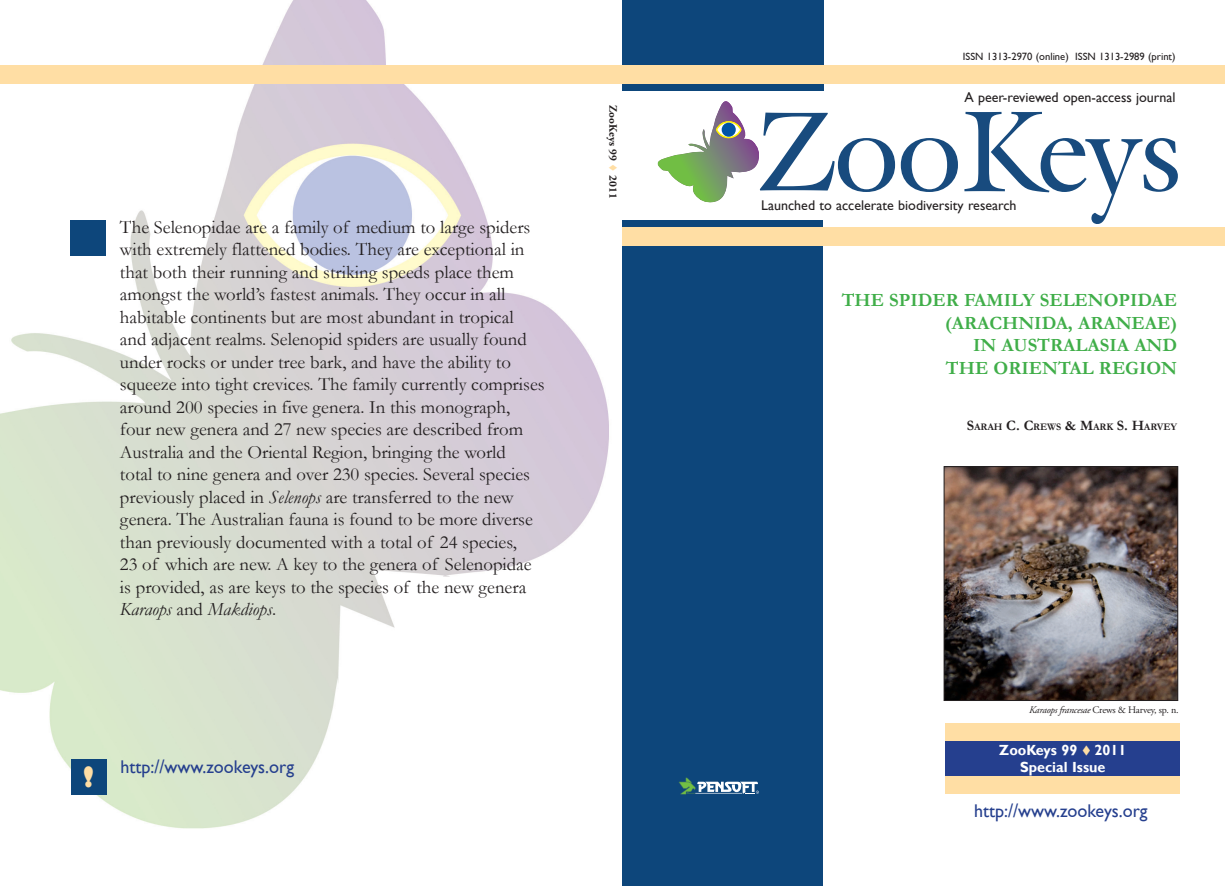
<style>
.page{position:relative;width:1225px;height:886px;background:#fff}
.page>*{position:absolute;margin:0;border:0;box-sizing:border-box;transform-origin:0 0}
.t1{font:800 27.12px "Gill Sans";color:#ffdea4}
.t2{font:18.75px/22.5px "Garamond";color:#231f20}
.t3{font:700 18.75px/22.5px "Garamond";color:#40ae49;text-align:right}
.t4{font:18.38px "Gill Sans";color:#253f8e}
.t5{font:700 14.62px/17.6px "Gill Sans";color:#fff;text-align:center}
.t6{font:14px "Gill Sans";color:#231f20}
.t7{font:700 11.25px "Adobe Garamond Pro";color:#231f20}
.t8{font:10.62px "Gill Sans";color:#231f20}
.t9{font:700 10.12px "Garamond";letter-spacing:-.015em;color:#231f20}
.t10{font:10px "Adobe Garamond Pro";letter-spacing:-.02em;color:#231f20}
.s1{font-style:italic}
.s2{color:#ffdea4}
.s3{font-size:14.38px}
</style>
<div class="page">
<img style="left:0;top:0;width:632px;height:829px">
<div style="left:622px;top:221px;width:200px;height:665px;background:#0d467b"></div>
<div style="left:622px;top:0;width:201px;height:91px;background:#0d467b"></div>
<svg style="left:679px;top:777px;width:79px;height:17px"></svg>
<div style="left:0;top:65px;width:1224px;height:19px;background:#ffdea4"></div>
<div style="left:622px;top:228px;width:602px;height:18px;background:#ffdea4"></div>
<div style="left:71px;top:759px;width:35px;height:35px;background:#0d467b"></div>
<svg style="left:657px;top:101px;width:300px;height:102px"></svg>
<svg style="left:964px;top:112px;width:213px;height:112px"></svg>
<img style="left:945px;top:468px;width:230px;height:231px">
<div style="left:943px;top:466px;width:234px;height:235px;border:1px solid #231f20"></div>
<div style="left:945px;top:740px;width:234px;height:36px;background:#253f8e"></div>
<div style="left:945px;top:723px;width:234px;height:17px;background:#ffdea4"></div>
<div style="left:945px;top:776px;width:234px;height:18px;background:#ffdea4"></div>
<div style="left:70px;top:221px;width:36px;height:35px;background:#0d467b"></div>
<p class="t2" style="left:120px;top:215px;width:426px">The Selenopidae are a family of medium to large spiders with extremely flattened bodies. They are exceptional in that both their running and striking speeds place them amongst the world’s fastest animals. They occur in all habitable continents but are most abundant in tropical and adjacent realms. Selenopid spiders are usually found under rocks or under tree bark, and have the ability to squeeze into tight crevices. The family currently comprises around 200 species in five genera. In this monograph, four new genera and 27 new species are described from Australia and the Oriental Region, bringing the world<br>total to nine genera and over 230 species. Several species previously placed in <span class="s1">Selenops</span> are transferred to the new genera. The Australian fauna is found to be more diverse than previously documented with a total of 24 species,<br>23 of which are new. A key to the genera of Selenopidae is provided, as are keys to the species of the new genera <span class="s1">Karaops</span> and <span class="s1">Makdiops</span>.</p>
<h1 class="t1" style="left:83px;top:760px;width:12px">!</h1>
<p class="t4" style="left:120px;top:756px;width:175px">http://www.zookeys.org</p>
<p class="t7" style="left:619px;top:105px;width:95px;rotate:90deg">ZooKeys 99 <span class="s2">▼</span> 2011</p>
<p class="t8" style="left:962px;top:50px;width:214px">ISSN 1313-2970 (online) ISSN 1313-2989 (print)</p>
<p class="t6" style="left:964px;top:89px;width:213px">A peer-reviewed open-access journal</p>
<p class="t6" style="left:761px;top:197px;width:257px">Launched to accelerate biodiversity research</p>
<p class="t3" style="left:841px;top:289px;width:337px">THE SPIDER FAMILY SELENOPIDAE (ARACHNIDA, ARANEAE)<br>IN AUSTRALASIA AND<br>THE ORIENTAL REGION</p>
<p class="t9" style="left:966px;top:420px;width:212px"><span class="s3">S</span>ARAH <span class="s3">C. C</span>REWS <span class="s3">&amp; M</span>ARK <span class="s3">S. H</span>ARVEY</p>
<p class="t10" style="left:1029px;top:703px;width:151px"><span class="s1">Karaops francesae</span> Crews &amp; Harvey, sp. n.</p>
<p class="t5" style="left:999px;top:741px;width:128px">ZooKeys 99 <span class="s2">▼</span> 2011<br>Special Issue</p>
<p class="t4" style="left:973px;top:799px;width:175px">http://www.zookeys.org</p>
</div>
